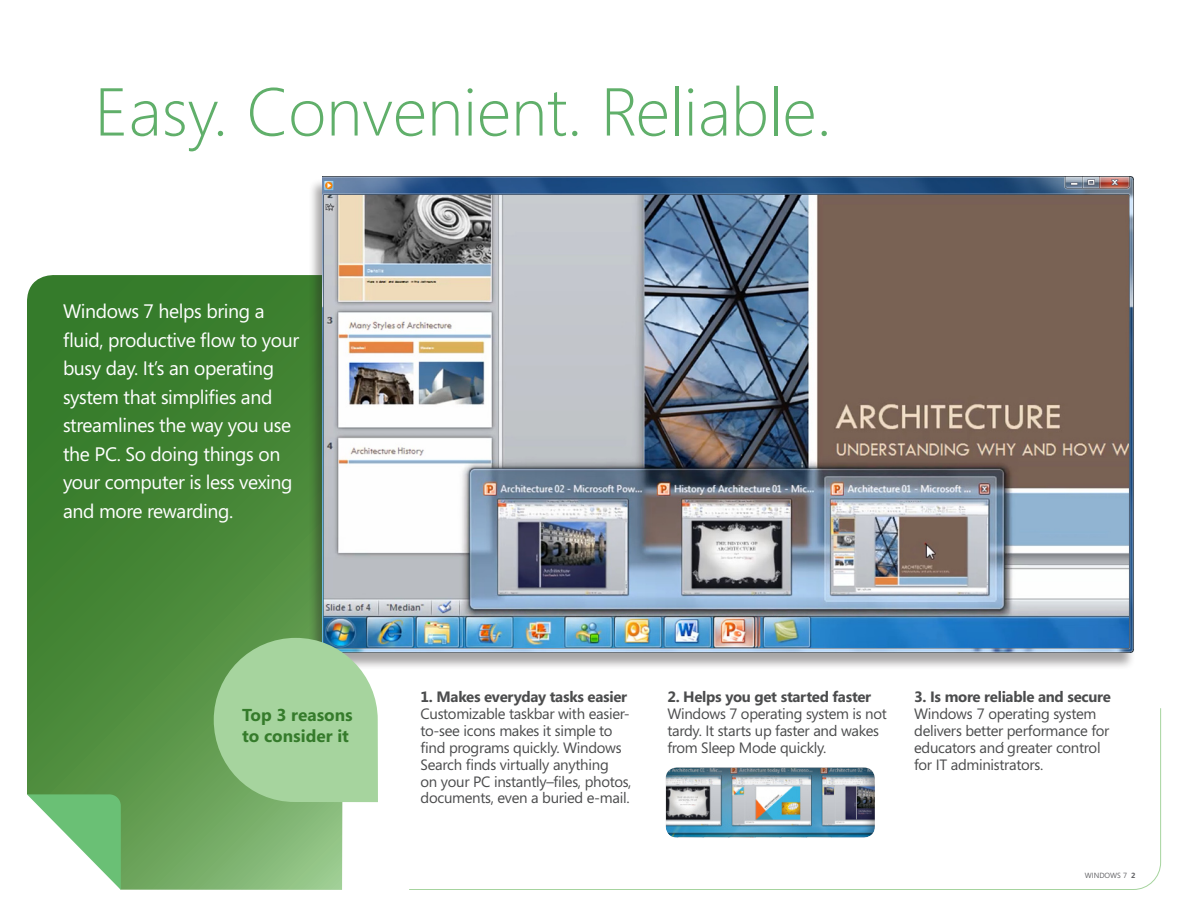
<style>
.page{position:relative;width:1188px;height:918px;background:#fff}
.page>*{position:absolute;margin:0;border:0;box-sizing:border-box;transform-origin:0 0}
.t1{font:300 67.5px "Segoe";color:#60af6a}
.t2{font:19.5px/28.5px "Segoe";letter-spacing:-.02em;color:#fff}
.t3{font:700 17.25px "Segoe";color:#357b2b}
.t4{font:15px/16.8px "Segoe";letter-spacing:-.02em;color:#4b4c4d}
.t5{font:700 15px "Segoe";letter-spacing:-.02em;color:#4b4c4d}
.t6{font:7.5px "Segoe";color:#636366}
.s1{font-weight:700}
</style>
<div class="page">
<svg style="left:27px;top:275px;width:316px;height:615px;background:#4c8b3d"></svg>
<svg style="left:27px;top:794px;width:94px;height:96px"></svg>
<svg style="left:409px;top:708px;width:752px;height:182px"></svg>
<svg style="left:996px;top:741px;width:14px;height:12px"></svg>
<div style="left:309px;top:179px;width:827px;height:492px;background:#231f20;opacity:.4"></div>
<img style="left:322px;top:177px;width:811px;height:476px">
<svg style="left:214px;top:638px;width:164px;height:164px;background:#9dcb97"></svg>
<div style="left:664px;top:765px;width:212px;height:74px;background:#231f20;opacity:.4"></div>
<p class="t1" style="left:94px;top:73px;width:739px">Easy. Convenient. Reliable.</p>
<p class="t2" style="left:63px;top:297px;width:238px">Windows 7 helps bring a fluid, productive flow to your busy day. It’s an operating system that simplifies and streamlines the way you use the PC. So doing things on your computer is less vexing and more rewarding.</p>
<p class="t3" style="left:242px;top:705px;width:112px">Top 3 reasons</p>
<p class="t3" style="left:242px;top:726px;width:108px">to consider it</p>
<p class="t5" style="left:421px;top:688px;width:208px">1. Makes everyday tasks easier</p>
<p class="t4" style="left:421px;top:705px;width:211px">Customizable taskbar with easier&shy;to-see icons makes it simple to find programs quickly. Windows<br>Search finds virtually anything</p>
<p class="t4" style="left:421px;top:773px;width:212px">on your PC instantly–files, photos, documents, even a buried e-mail.</p>
<p class="t5" style="left:667px;top:688px;width:205px">2. Helps you get started faster</p>
<p class="t4" style="left:667px;top:705px;width:221px">Windows 7 operating system is not tardy. I t starts up faster and wakes from Sleep Mode quickly.</p>
<p class="t5" style="left:914px;top:688px;width:198px">3. Is more reliable and secure</p>
<p class="t4" style="left:914px;top:705px;width:197px">Windows 7 operating system delivers better performance for educators and greater control</p>
<p class="t4" style="left:914px;top:756px;width:131px">for IT administrators.</p>
<p class="t6" style="left:1085px;top:871px;width:52px">Win dows 7 <span class="s1">2</span></p>
</div>
